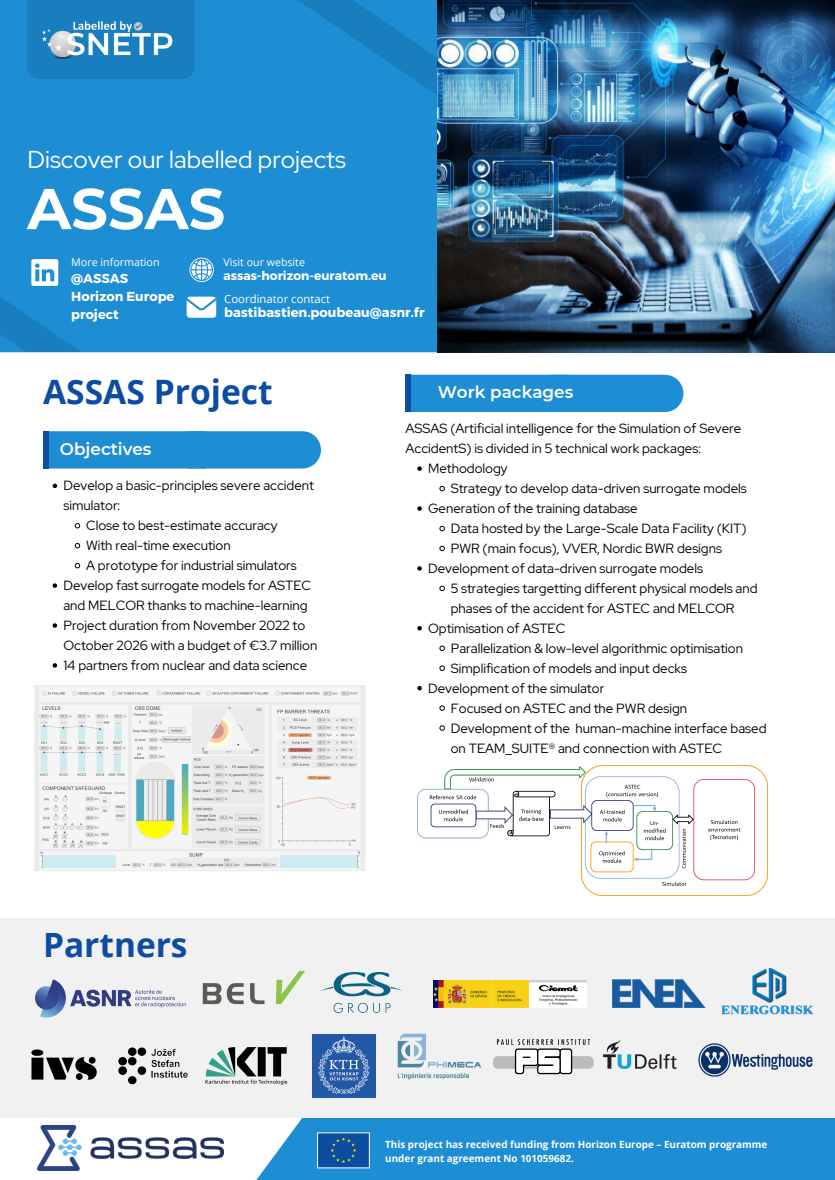
<style>
.page{position:relative;width:835px;height:1180px;background:#fff}
.page>*{position:absolute;margin:0;border:0;box-sizing:border-box;transform-origin:0 0}
.t1{font:700 57.43px "Montserrat";color:#fff}
.t2{font:700 33.6px "Open Sans";color:#0c4da2}
.t3{font:700 33.46px "Open Sans";color:#0c4da2}
.t4{font:24.36px "Red Hat Display";color:#fff}
.t5{font:600 16.8px "Montserrat";color:#fff}
.t6{font:13.3px/19.9px "Red Hat Display";color:#000}
.t7{font:700 13.05px "Montserrat";color:#fff}
.t8{font:700 12.98px/18.1px "Montserrat";color:#fff}
.t9{font:700 12.25px "Montserrat";color:#fff}
.t10{font:11.34px "Open Sans";color:#fff}
.t11{font:10.67px "Open Sans";color:#fff}
.t12{font:10.64px "Open Sans";color:#fff}
.t13{font:700 9.9px/13.7px "Open Sans";color:#fff}
</style>
<div class="page">
<div style="left:215px;top:1095px;width:619px;height:85px;background:#1e8ed4"></div>
<div style="left:0;top:0;width:136px;height:213px;background:#1e8ed4"></div>
<svg style="left:0;top:213px;width:136px;height:139px;background:#1d8cd1"></svg>
<div style="left:136px;top:0;width:301px;height:352px;background:#1e8ed4"></div>
<div style="left:569px;top:375px;width:114px;height:37px;background:#1e8ed4"></div>
<div style="left:405px;top:375px;width:164px;height:37px;background:#1e8ed4"></div>
<div style="left:405px;top:375px;width:5px;height:37px;background:#0c4da2"></div>
<div style="left:207px;top:431px;width:114px;height:37px;background:#1e8ed4"></div>
<div style="left:43px;top:431px;width:164px;height:37px;background:#1e8ed4"></div>
<div style="left:43px;top:431px;width:5px;height:37px;background:#0c4da2"></div>
<div style="left:27px;top:0;width:167px;height:79px;background:#187ebd"></div>
<div style="left:0;top:918px;width:834px;height:200px;background:#f1f1f1"></div>
<img style="left:317px;top:1132px;width:53px;height:37px">
<img style="left:28px;top:9px;width:168px;height:65px">
<svg style="left:31px;top:259px;width:27px;height:27px"></svg>
<svg style="left:189px;top:258px;width:25px;height:24px"></svg>
<svg style="left:187px;top:297px;width:29px;height:21px"></svg>
<img style="left:205px;top:1047px;width:82px;height:38px">
<img style="left:118px;top:1047px;width:70px;height:38px">
<img style="left:437px;top:0;width:397px;height:352px">
<img style="left:202px;top:970px;width:103px;height:35px">
<img style="left:321px;top:972px;width:81px;height:40px">
<img style="left:433px;top:980px;width:153px;height:27px">
<img style="left:721px;top:968px;width:93px;height:46px">
<div style="left:312px;top:1034px;width:63px;height:63px;background:#2258a5"></div>
<svg style="left:318px;top:1036px;width:51px;height:58px"></svg>
<img style="left:698px;top:1043px;width:113px;height:33px">
<img style="left:31px;top:1049px;width:65px;height:30px">
<img style="left:603px;top:1040px;width:74px;height:29px">
<svg style="left:493px;top:1039px;width:100px;height:36px"></svg>
<img style="left:397px;top:1033px;width:85px;height:47px">
<img style="left:612px;top:979px;width:93px;height:28px">
<img style="left:37px;top:1125px;width:186px;height:45px">
<img style="left:35px;top:685px;width:331px;height:186px">
<img style="left:417px;top:765px;width:350px;height:131px">
<img style="left:34px;top:979px;width:152px;height:39px">
<svg style="left:417px;top:466px;width:4px;height:5px"></svg>
<svg style="left:439px;top:486px;width:5px;height:5px"></svg>
<svg style="left:417px;top:506px;width:4px;height:5px"></svg>
<svg style="left:439px;top:526px;width:5px;height:5px"></svg>
<svg style="left:439px;top:546px;width:5px;height:5px"></svg>
<svg style="left:417px;top:566px;width:4px;height:5px"></svg>
<svg style="left:439px;top:586px;width:5px;height:5px"></svg>
<svg style="left:417px;top:626px;width:4px;height:4px"></svg>
<svg style="left:439px;top:646px;width:5px;height:5px"></svg>
<svg style="left:439px;top:665px;width:5px;height:6px"></svg>
<svg style="left:417px;top:686px;width:4px;height:4px"></svg>
<svg style="left:439px;top:705px;width:5px;height:5px"></svg>
<svg style="left:439px;top:725px;width:5px;height:5px"></svg>
<svg style="left:53px;top:483px;width:4px;height:5px"></svg>
<svg style="left:75px;top:523px;width:5px;height:5px"></svg>
<svg style="left:75px;top:543px;width:5px;height:5px"></svg>
<svg style="left:75px;top:563px;width:5px;height:5px"></svg>
<svg style="left:53px;top:583px;width:4px;height:5px"></svg>
<svg style="left:53px;top:623px;width:4px;height:5px"></svg>
<svg style="left:53px;top:663px;width:4px;height:4px"></svg>
<p class="t4" style="left:28px;top:143px;width:320px">Discover our labelled projects</p>
<p class="t1" style="left:27px;top:173px;width:199px">ASSAS</p>
<p class="t11" style="left:71px;top:255px;width:90px">More information</p>
<h1 class="t8" style="left:71px;top:269px;width:105px">@ASSAS<br>Horizon Europe project</h1>
<p class="t12" style="left:223px;top:255px;width:83px">Visit our website</p>
<p class="t9" style="left:223px;top:267px;width:165px">assas-horizon-euratom.eu</p>
<p class="t10" style="left:224px;top:291px;width:107px">Coordinator contact</p>
<h5 class="t7" style="left:224px;top:304px;width:202px">bastibastien.poubeau@asnr.fr</h5>
<p class="t2" style="left:43px;top:368px;width:231px">ASSAS Project</p>
<p class="t5" style="left:437px;top:382px;width:137px">Work packages</p>
<p class="t5" style="left:60px;top:438px;width:93px">Objectives</p>
<p class="t6" style="left:63px;top:476px;width:252px">Develop a basic-principles severe accident simulator:</p>
<h4 class="t6" style="left:86px;top:515px;width:193px">Close to best-estimate accuracy</h4>
<h6 class="t6" style="left:86px;top:535px;width:146px">With real-time execution</h6>
<p class="t6" style="left:86px;top:555px;width:212px">A prototype for industrial simulators</p>
<p class="t6" style="left:63px;top:575px;width:249px">Develop fast surrogate models for ASTEC and MELCOR thanks to machine-learning</p>
<p class="t6" style="left:63px;top:615px;width:255px">Project duration from November 2022 to<br>October 2026 with a budget of €3.7 million</p>
<p class="t6" style="left:63px;top:655px;width:245px">14 partners from nuclear and data science</p>
<p class="t3" style="left:43px;top:921px;width:146px">Partners</p>
<p class="t6" style="left:405px;top:418px;width:337px">ASSAS (Artificial intelligence for the Simulation of Severe<br>AccidentS) is divided in 5 technical work packages:</p>
<h5 class="t6" style="left:428px;top:458px;width:81px">Methodology</h5>
<h3 class="t6" style="left:450px;top:478px;width:297px">Strategy to develop data-driven surrogate models</h3>
<p class="t6" style="left:428px;top:498px;width:211px">Generation of the training database</p>
<p class="t6" style="left:450px;top:518px;width:297px">Data hosted by the Large-Scale Data Facility (KIT)</p>
<h5 class="t6" style="left:450px;top:538px;width:273px">PWR (main focus), VVER, Nordic BWR designs</h5>
<h2 class="t6" style="left:428px;top:558px;width:276px">Development of data-driven surrogate models</h2>
<h4 class="t6" style="left:450px;top:578px;width:308px">5 strategies targetting different physical models and phases of the accident for ASTEC and MELCOR</h4>
<p class="t6" style="left:428px;top:618px;width:139px">Optimisation of ASTEC</p>
<p class="t6" style="left:450px;top:638px;width:294px">Parallelization &amp; low-level algorithmic optimisation</p>
<p class="t6" style="left:450px;top:658px;width:238px">Simplification of models and input decks</p>
<p class="t6" style="left:428px;top:678px;width:178px">Development of the simulator</p>
<p class="t6" style="left:450px;top:698px;width:238px">Focused on ASTEC and the PWR design</p>
<p class="t6" style="left:450px;top:718px;width:317px">Development of the human-machine interface based on TEAM_SUITE® and connection with ASTEC</p>
<p class="t13" style="left:385px;top:1137px;width:383px">This project has received funding from Horizon Europe – Euratom programme under grant agreement No 101059682.</p>
</div>
